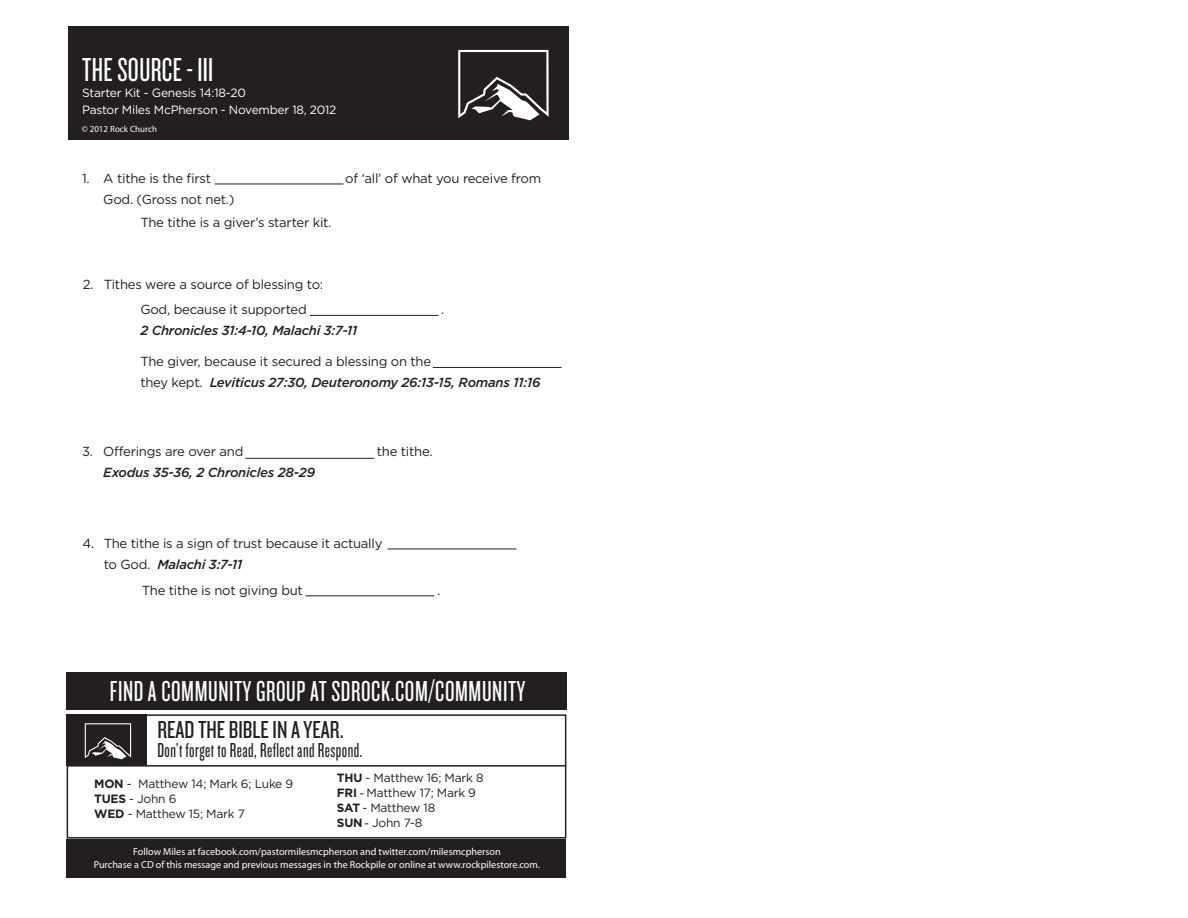
<style>
.page{position:relative;width:1188px;height:918px;background:#fff}
.page>*{position:absolute;margin:0;border:0;box-sizing:border-box;transform-origin:0 0}
.t1{font:34.5px "Knockout HTF27 Junior Bantamwt";letter-spacing:.01em;color:#fff}
.t2{font:30px "Knockout HTF27 Junior Bantamwt";letter-spacing:.02em;color:#fff}
.t3{font:25.5px "Knockout HTF28 Junior Featherwt";color:#231f20}
.t4{font:21px "Knockout HTF27 Junior Bantamwt";letter-spacing:.02em;color:#231f20}
.t5{font:13.2px/21px "Gotham HTF";letter-spacing:-.02em;color:#231f20}
.t6{font:italic 500 13.2px "Gotham HTF";letter-spacing:-.02em;color:#231f20}
.t7{font:12px/15px "Gotham HTF";letter-spacing:-.02em;color:#231f20}
.t8{font:12px/16.5px "Gotham HTF";letter-spacing:-.02em;color:#fff}
.t9{font:10.2px/13.5px "Myriad Pro";color:#fff;text-align:center}
.t10{font:9px "Myriad Pro";color:#fff}
.s1{font-weight:500;font-style:italic}
.s2{font-weight:700}
.s3{font-family:"Myriad Pro";font-weight:600}
</style>
<div class="page">
<div style="left:68px;top:26px;width:500px;height:113px;background:#231f20"></div>
<svg style="left:458px;top:50px;width:91px;height:70px"></svg>
<div style="left:67px;top:673px;width:499px;height:36px;background:#231f20"></div>
<div style="left:67px;top:714px;width:499px;height:125px;border:2px solid #231f20"></div>
<div style="left:66px;top:714px;width:81px;height:52px;background:#231f20"></div>
<hr style="left:67px;top:765px;width:498px;height:2px;background:#231f20">
<svg style="left:85px;top:723px;width:46px;height:36px"></svg>
<div style="left:66px;top:839px;width:500px;height:38px;background:#231f20"></div>
<hr style="left:245px;top:458px;width:129px;height:1px;background:#231f20">
<hr style="left:215px;top:184px;width:129px;height:1px;background:#231f20">
<hr style="left:310px;top:315px;width:129px;height:1px;background:#231f20">
<hr style="left:433px;top:367px;width:129px;height:1px;background:#231f20">
<hr style="left:388px;top:549px;width:128px;height:1px;background:#231f20">
<hr style="left:305px;top:595px;width:129px;height:1px;background:#231f20">
<h1 class="t1" style="left:82px;top:53px;width:133px">THE SOURCE - III</h1>
<p class="t8" style="left:82px;top:85px;width:256px">Starter Kit - Genesis 14:18-20<br>Pastor Miles McPherson - November 18, 2012</p>
<p class="t10" style="left:82px;top:123px;width:77px">© 2012 Rock Church</p>
<p class="t5" style="left:82px;top:167px;width:9px">1.</p>
<p class="t5" style="left:103px;top:167px;width:109px">A tithe is the first</p>
<p class="t5" style="left:345px;top:167px;width:197px">of ‘all’ of what you receive from</p>
<p class="t5" style="left:103px;top:188px;width:133px">God. (Gross not net.)</p>
<p class="t5" style="left:140px;top:212px;width:193px">The tithe is a giver’s starter kit.</p>
<p class="t5" style="left:140px;top:272px;width:184px;line-height:25px;text-indent:-58px">2. Tithes were a source of blessing to:<br>God, because it supported</p>
<p class="t5" style="left:441px;top:299px;width:5px">.</p>
<p class="t6" style="left:140px;top:323px;width:219px">2 Chronicles 31:4-10, Malachi 3:7-11</p>
<p class="t5" style="left:140px;top:351px;width:402px">The giver, because it secured a blessing on the<br>they kept. <span class="s1">Leviticus 27:30, Deuteronomy 26:13-15, Romans 11:16</span></p>
<p class="t5" style="left:82px;top:441px;width:12px">3.</p>
<p class="t5" style="left:103px;top:441px;width:142px">Offerings are over and</p>
<p class="t5" style="left:377px;top:441px;width:57px">the tithe.</p>
<p class="t6" style="left:103px;top:465px;width:213px">Exodus 35-36, 2 Chronicles 28-29</p>
<p class="t5" style="left:82px;top:532px;width:13px">4.</p>
<p class="t5" style="left:104px;top:532px;width:280px">The tithe is a sign of trust because it actually to God. <span class="s1">Malachi 3:7-11</span></p>
<p class="t5" style="left:142px;top:579px;width:163px">The tithe is not giving but</p>
<p class="t5" style="left:437px;top:579px;width:5px">.</p>
<h2 class="t2" style="left:110px;top:677px;width:233px">FIND A COMMUNITY GROUP at sdroc</h2>
<h2 class="t2" style="left:381px;top:677px;width:146px">k.com/COMMUNITY</h2>
<h3 class="t3" style="left:157px;top:717px;width:188px">READ THE BIBLE IN A YEAR.</h3>
<h3 class="t4" style="left:157px;top:740px;width:206px">Don’t forget to Read, Reflect and Respond.</h3>
<p class="t7" style="left:94px;top:776px;width:201px"><span class="s2">MON</span> - Matthew 14; Mark 6; Luke 9<br><span class="s2">TUES</span> - John 6<br><span class="s2">WED</span> - Matthew 15; Mark 7</p>
<p class="t7" style="left:337px;top:770px;width:148px"><span class="s2">THU</span> - Matthew 16; Mark 8<br><span class="s2">FRI</span> <span class="s3">-</span> Matthew 17; Mark 9<br><span class="s2">SAT</span> - Matthew 18<br><span class="s2">SUN</span> <span class="s3">-</span> John 7-8</p>
<p class="t9" style="left:94px;top:844px;width:448px">Follow Miles at facebook.com/pastormilesmcpherson and twitter.com/milesmcpherson<br>Purchase a CD of this message and previous messages in the Rockpile or online at www.rockpilestore.com.</p>
</div>
